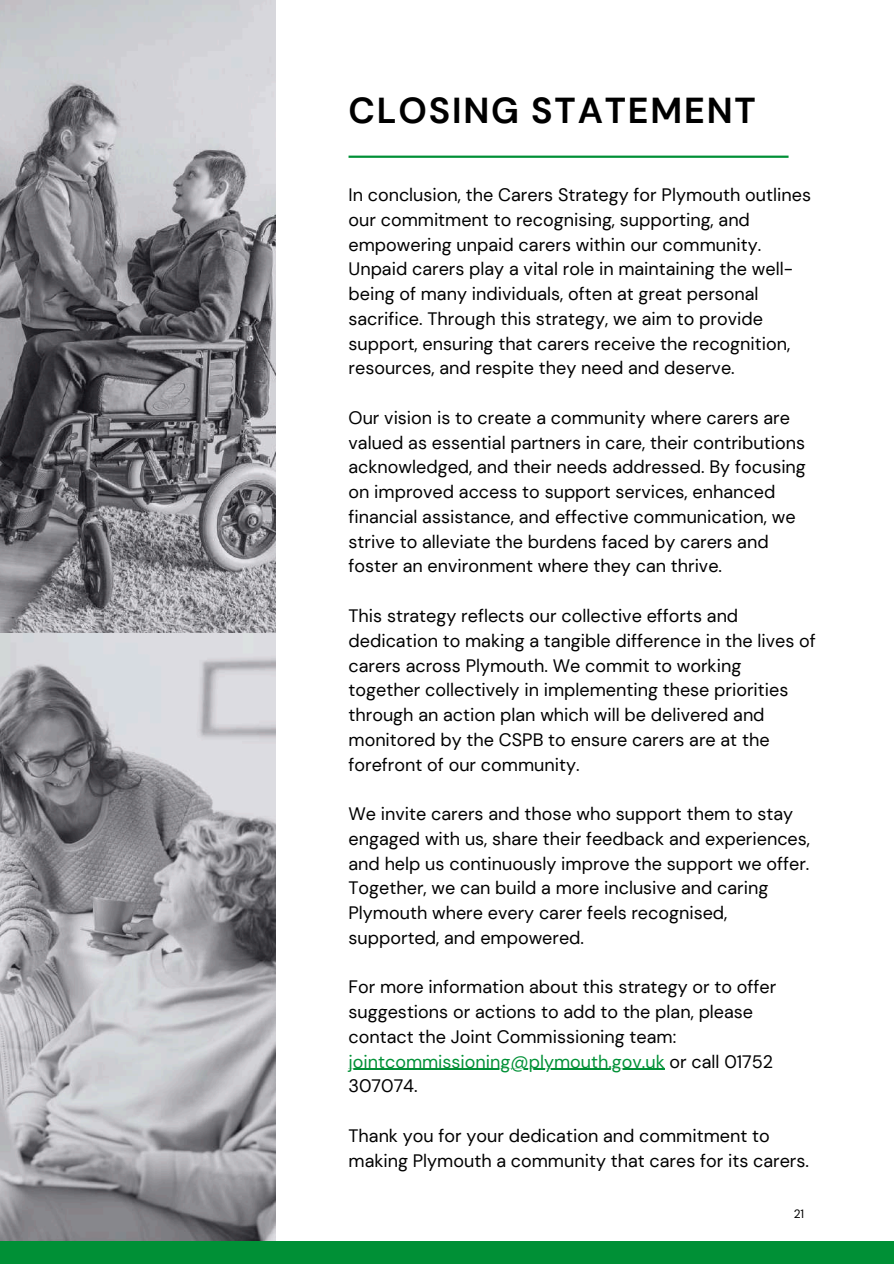
<style>
.page{position:relative;width:894px;height:1264px;background:#fff}
.page>*{position:absolute;margin:0;border:0;box-sizing:border-box;transform-origin:0 0}
.t1{font:700 36px "DM Sans";letter-spacing:.05em;color:#000}
.t2{font:18px/24.8px "DM Sans";color:#000}
.t3{font:12px "DM Sans";color:#000}
.s1{color:#009036}
</style>
<div class="page">
<hr style="left:348px;top:1068px;width:316px;height:1px;background:#009036">
<img style="left:0;top:0;width:276px;height:1241px">
<div style="left:0;top:1241px;width:893px;height:22px;background:#009036"></div>
<hr style="left:348px;top:156px;width:440px;height:2px;background:#009036">
<h1 class="t1" style="left:348px;top:87px;width:408px">CLOSING STATEMENT</h1>
<p class="t2" style="left:348px;top:182px;width:464px">In conclusion, the Carers Strategy for Plymouth outlines our commitment to recognising, supporting, and empowering unpaid carers within our community.<br>Unpaid carers play a vital role in maintaining the well&shy;being of many individuals, often at great personal sacrifice. Through this strategy, we aim to provide support, ensuring that carers receive the recognition, resources, and respite they need and deserve.</p>
<p class="t2" style="left:348px;top:405px;width:458px">Our vision is to create a community where carers are valued as essential partners in care, their contributions acknowledged, and their needs addressed. By focusing on improved access to support services, enhanced financial assistance, and effective communication, we strive to alleviate the burdens faced by carers and foster an environment where they can thrive.</p>
<p class="t2" style="left:348px;top:603px;width:468px">This strategy reflects our collective efforts and dedication to making a tangible difference in the lives of carers across Plymouth. We commit to working together collectively in implementing these priorities through an action plan which will be delivered and monitored by the CSPB to ensure carers are at the forefront of our community.</p>
<p class="t2" style="left:348px;top:801px;width:463px">We invite carers and those who support them to stay engaged with us, share their feedback and experiences, and help us continuously improve the support we offer.<br>Together, we can build a more inclusive and caring Plymouth where every carer feels recognised, supported, and empowered.</p>
<p class="t2" style="left:348px;top:974px;width:429px">For more information about this strategy or to offer suggestions or actions to add to the plan, please contact the Joint Commissioning team: <span class="s1">jointcommissioning@plymouth.gov.uk</span> or call 01752<br>307074.</p>
<p class="t2" style="left:348px;top:1123px;width:462px">Thank you for your dedication and commitment to making Plymouth a community that cares for its carers.</p>
<p class="t3" style="left:793px;top:1206px;width:12px">21</p>
</div>
